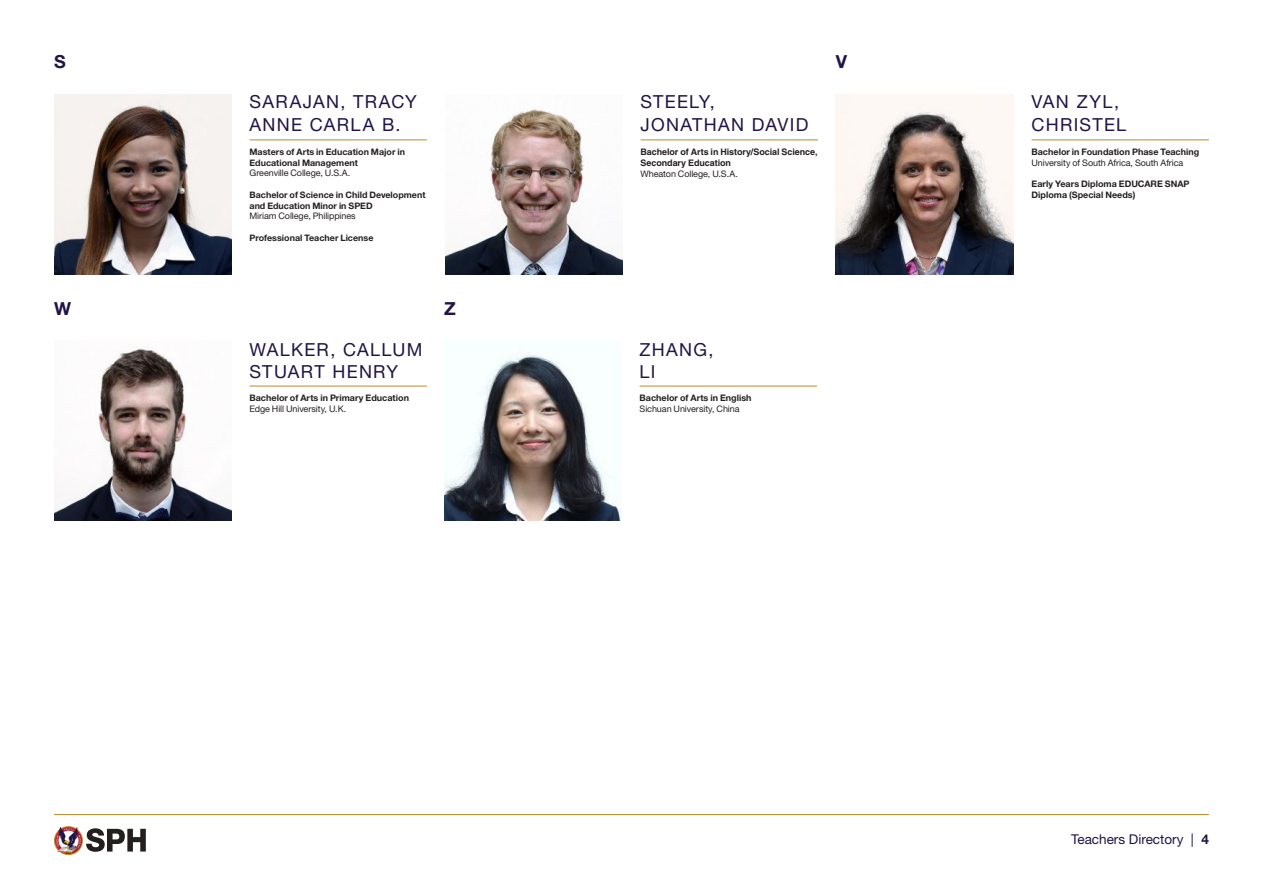
<style>
.page{position:relative;width:1263px;height:893px;background:#fff}
.page>*{position:absolute;margin:0;border:0;box-sizing:border-box;transform-origin:0 0}
.t1{font:18px/22.5px "Helvetica Neue LT Std";letter-spacing:.07em;color:#211446}
.t2{font:700 18px "Helvetica Neue LT Std";color:#211446}
.t3{font:13.5px "Helvetica Neue LT Std";color:#211446}
.t4{font:9px "Helvetica Neue LT Std";letter-spacing:-.01em;color:#241f1f}
.t5{font:700 9px/10.8px "Helvetica Neue LT Std";color:#241f1f}
.t6{font:700 9px/10.8px "Helvetica";letter-spacing:-.005em;color:#241f1f}
.t7{font:700 8.85px/10.6px "Helvetica Neue LT Std";color:#241f1f}
.s1{font-weight:700}
</style>
<div class="page">
<svg style="left:54px;top:826px;width:29px;height:29px"></svg>
<svg style="left:55px;top:827px;width:91px;height:28px"></svg>
<hr style="left:54px;top:814px;width:1154px;height:1px;background:#bb8a2a">
<hr style="left:640px;top:386px;width:177px;height:1px;background:#bb8a2a">
<img style="left:444px;top:352px;width:177px;height:169px">
<hr style="left:250px;top:386px;width:177px;height:1px;background:#bb8a2a">
<img style="left:54px;top:348px;width:177px;height:173px">
<hr style="left:1032px;top:140px;width:176px;height:1px;background:#bb8a2a">
<img style="left:836px;top:95px;width:177px;height:179px">
<hr style="left:641px;top:140px;width:177px;height:1px;background:#bb8a2a">
<img style="left:445px;top:108px;width:177px;height:166px">
<hr style="left:250px;top:140px;width:177px;height:1px;background:#bb8a2a">
<img style="left:54px;top:94px;width:177px;height:180px">
<h1 class="t2" style="left:54px;top:50px;width:13px">S</h1>
<h1 class="t2" style="left:54px;top:297px;width:18px">W</h1>
<h1 class="t1" style="left:249px;top:90px;width:169px">SARAJAN, TRACY<br>ANNE CARLA B.</h1>
<p class="t7" style="left:249px;top:146px;width:157px">Masters of Arts in Education Major in<br>Educational Management</p>
<p class="t4" style="left:249px;top:168px;width:102px">Greenville College, U.S.A.</p>
<p class="t7" style="left:249px;top:189px;width:178px">Bachelor of Science in Child Development and Education Minor in SPED</p>
<p class="t4" style="left:249px;top:211px;width:108px">Miriam College, Philippines</p>
<p class="t7" style="left:249px;top:232px;width:125px">Professional Teacher License</p>
<h1 class="t1" style="left:249px;top:338px;width:174px">WALKER, CALLUM<br>STUART HENRY</h1>
<p class="t5" style="left:249px;top:392px;width:161px">Bachelor of Arts in Primary Education</p>
<p class="t4" style="left:249px;top:403px;width:98px">Edge Hill University, U.K.</p>
<h1 class="t2" style="left:444px;top:297px;width:13px">Z</h1>
<h1 class="t1" style="left:640px;top:90px;width:169px">STEELY,<br>JONATHAN DAVID</h1>
<p class="t6" style="left:640px;top:146px;width:179px">Bachelor of Arts in History/Social Science,<br>Secondary Education</p>
<p class="t4" style="left:640px;top:168px;width:99px">Wheaton College, U.S.A.</p>
<h1 class="t2" style="left:836px;top:50px;width:13px">V</h1>
<h1 class="t1" style="left:639px;top:338px;width:75px">ZHANG,<br>LI</h1>
<p class="t5" style="left:639px;top:392px;width:114px">Bachelor of Arts in English</p>
<p class="t4" style="left:639px;top:403px;width:102px">Sichuan University, China</p>
<h1 class="t1" style="left:1031px;top:90px;width:96px">VAN ZYL,<br>CHRISTEL</h1>
<p class="t5" style="left:1031px;top:146px;width:169px">Bachelor in Foundation Phase Teaching</p>
<p class="t4" style="left:1031px;top:157px;width:153px">University of South Africa, South Africa</p>
<p class="t5" style="left:1031px;top:179px;width:160px">Early Years Diploma EDUCARE SNAP<br>Diploma (Special Needs)</p>
<h2 class="t3" style="left:1071px;top:831px;width:139px">Teachers Directory | <span class="s1">4</span></h2>
</div>
